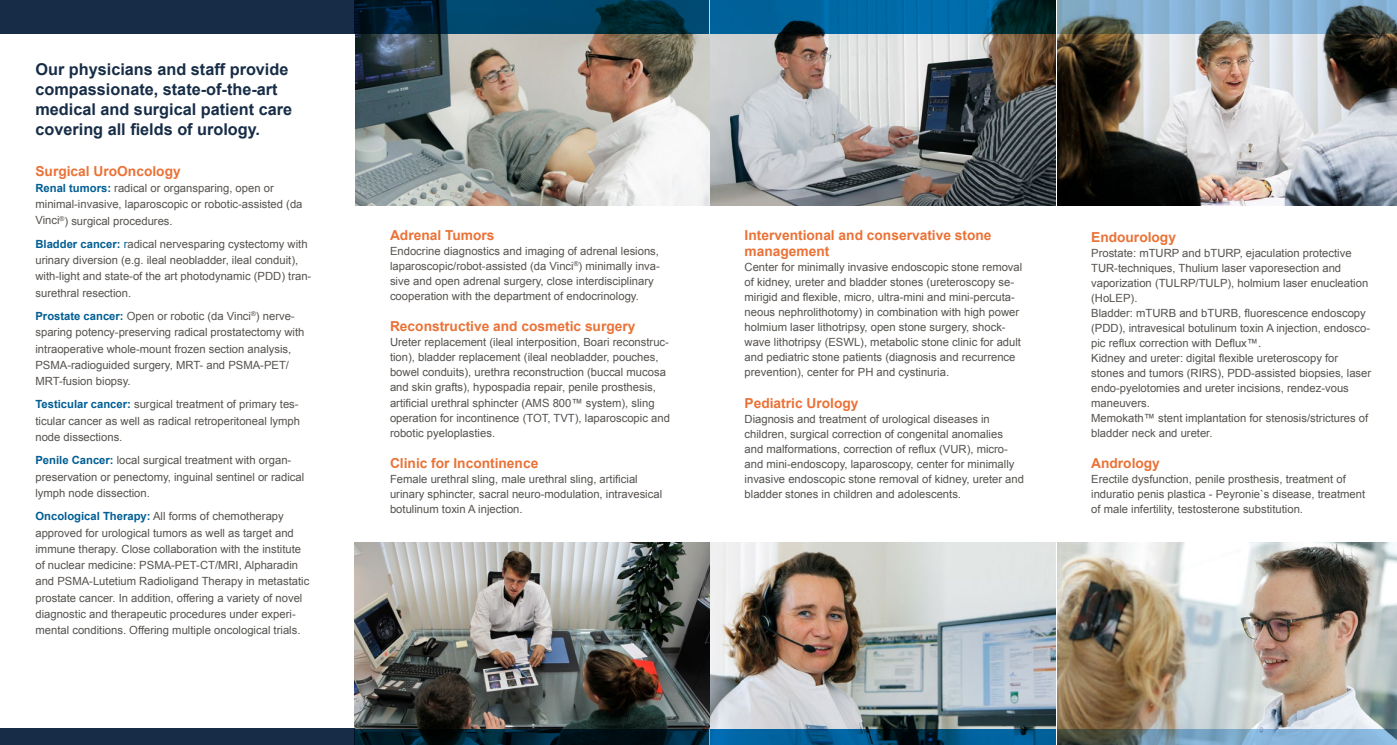
<style>
.page{position:relative;width:1397px;height:745px;background:#fff}
.page>*{position:absolute;margin:0;border:0;box-sizing:border-box;transform-origin:0 0}
.t1{font:700 16.25px/20px "Arial";color:#172d47}
.t2{font:700 13.75px/16.2px "Arial";color:#ea7237}
.t3{font:11.25px/15px "Arial";color:#55524e}
.s1{font-weight:700;color:#005e94}
.s2{color:#005e94}
</style>
<div class="page">
<img style="left:354px;top:542px;width:701px;height:202px">
<img style="left:1057px;top:542px;width:339px;height:186px">
<img style="left:355px;top:0;width:700px;height:205px">
<img style="left:1057px;top:34px;width:339px;height:171px">
<div style="left:0;top:0;width:354px;height:34px;background:#172d47"></div>
<svg style="left:1057px;top:0;width:339px;height:34px;background:#7395ac"></svg>
<svg style="left:354px;top:0;width:355px;height:34px;background:#003551"></svg>
<svg style="left:710px;top:0;width:345px;height:34px;background:#005787"></svg>
<div style="left:0;top:728px;width:354px;height:16px;background:#172d47"></div>
<svg style="left:1057px;top:728px;width:339px;height:16px;background:#7595aa"></svg>
<svg style="left:354px;top:728px;width:355px;height:16px;background:#031c27"></svg>
<svg style="left:710px;top:728px;width:345px;height:16px;background:#095785"></svg>
<h1 class="t1" style="left:35px;top:60px;width:258px">Our physicians and staff provide compassionate, state-of-the-art medical and surgical patient care covering all fields of urology.</h1>
<p class="t2" style="left:35px;top:163px;width:147px">Surgical UroOncology</p>
<p class="t3" style="left:35px;top:180px;width:268px;line-height:16.2px"><span class="s1">Renal tumors:</span> radical or organsparing, open or minimal-invasive, laparoscopic or robotic-assisted (da<br>Vinci<sup>®</sup>) surgical procedures.</p>
<p class="t3" style="left:35px;top:236px;width:277px;line-height:16.2px"><span class="s1">Bladder cancer:</span> <span class="s2">r</span>adical nervesparing cystectomy with urinary diversion (e.g. ileal neobladder, ileal conduit), with-light and state-of the art photodynamic (PDD) tran&shy;surethral resection.</p>
<p class="t3" style="left:35px;top:308px;width:270px;line-height:16.2px"><span class="s1">Prostate cancer:</span> Open or robotic (da Vinci<sup>®</sup>) nerve&shy;sparing potency-preserving radical prostatectomy with intraoperative whole-mount frozen section analysis, PSMA-radioguided surgery, MRT- and PSMA-PET/ MRT-fusion biopsy.</p>
<p class="t3" style="left:35px;top:396px;width:266px;line-height:16.2px"><span class="s1">Testicular cancer:</span> surgical treatment of primary tes&shy;ticular cancer as well as radical retroperitoneal lymph node dissections.</p>
<p class="t3" style="left:35px;top:452px;width:270px;line-height:16.2px"><span class="s1">Penile Cancer:</span> local surgical treatment with organ&shy;preservation or penectomy, inguinal sentinel or radical lymph node dissection.</p>
<p class="t3" style="left:35px;top:508px;width:275px;line-height:16.2px"><span class="s1">Oncological Therapy:</span> All forms of chemotherapy approved for urological tumors as well as target and immune therapy. Close collaboration with the institute of nuclear medicine: PSMA-PET-CT/MRI, Alpharadin and PSMA-Lutetium Radioligand Therapy in metastatic prostate cancer. In addition, offering a variety of novel diagnostic and therapeutic procedures under experi&shy;mental conditions. Offering multiple oncological trials.</p>
<p class="t2" style="left:390px;top:227px;width:106px">Adrenal Tumors</p>
<p class="t3" style="left:390px;top:243px;width:271px">Endocrine diagnostics and imaging of adrenal lesions, laparoscopic/robot-assisted (da Vinci<sup>®</sup>) minimally inva&shy;sive and open adrenal surgery, close interdisciplinary cooperation with the department of endocrinology.</p>
<p class="t2" style="left:390px;top:319px;width:247px">Reconstructive and cosmetic surgery</p>
<p class="t3" style="left:390px;top:335px;width:281px">Ureter replacement (ileal interposition, Boari reconstruc&shy;tion), bladder replacement (ileal neobladder, pouches, bowel conduits), urethra reconstruction (buccal mucosa and skin grafts), hypospadia repair, penile prosthesis, artificial urethral sphincter (AMS 800™ system), sling operation for incontinence (TOT, TVT), laparoscopic and robotic pyeloplasties.</p>
<p class="t2" style="left:390px;top:455px;width:150px">Clinic for Incontinence</p>
<p class="t3" style="left:390px;top:471px;width:273px">Female urethral sling, male urethral sling, artificial urinary sphincter, sacral neuro-modulation, intravesical botulinum toxin A injection.</p>
<p class="t2" style="left:744px;top:227px;width:248px">Interventional and conservative stone management</p>
<p class="t3" style="left:744px;top:260px;width:279px">Center for minimally invasive endoscopic stone removal of kidney, ureter and bladder stones (ureteroscopy se&shy;mirigid and flexible, micro, ultra-mini and mini-percuta&shy;neous nephrolithotomy) in combination with high power holmium laser lithotripsy, open stone surgery, shock&shy;wave lithotripsy (ESWL), metabolic stone clinic for adult and pediatric stone patients (diagnosis and recurrence prevention), center for PH and cystinuria.</p>
<p class="t2" style="left:744px;top:395px;width:115px">Pediatric Urology</p>
<p class="t3" style="left:744px;top:411px;width:281px">Diagnosis and treatment of urological diseases in children, surgical correction of congenital anomalies and malformations, correction of reflux (VUR), micro&shy;and mini-endoscopy, laparoscopy, center for minimally invasive endoscopic stone removal of kidney, ureter and bladder stones in children and adolescents.</p>
<p class="t2" style="left:1090px;top:229px;width:86px">Endourology</p>
<p class="t3" style="left:1090px;top:245px;width:281px">Prostate: mTURP and bTURP, ejaculation protective TUR-techniques, Thulium laser vaporesection and vaporization (TULRP/TULP), holmium laser enucleation (HoLEP).<br>Bladder: mTURB and bTURB, fluorescence endoscopy (PDD), intravesical botulinum toxin A injection, endosco&shy;pic reflux correction with Deflux™.<br>Kidney and ureter: digital flexible ureteroscopy for stones and tumors (RIRS), PDD-assisted biopsies, laser endo-pyelotomies and ureter incisions, rendez-vous maneuvers.<br>Memokath™ stent implantation for stenosis/strictures of bladder neck and ureter.</p>
<p class="t2" style="left:1090px;top:455px;width:70px">Andrology</p>
<p class="t3" style="left:1090px;top:471px;width:275px">Erectile dysfunction, penile prosthesis, treatment of induratio penis plastica - Peyronie`s disease, treatment of male infertility, testosterone substitution.</p>
</div>
